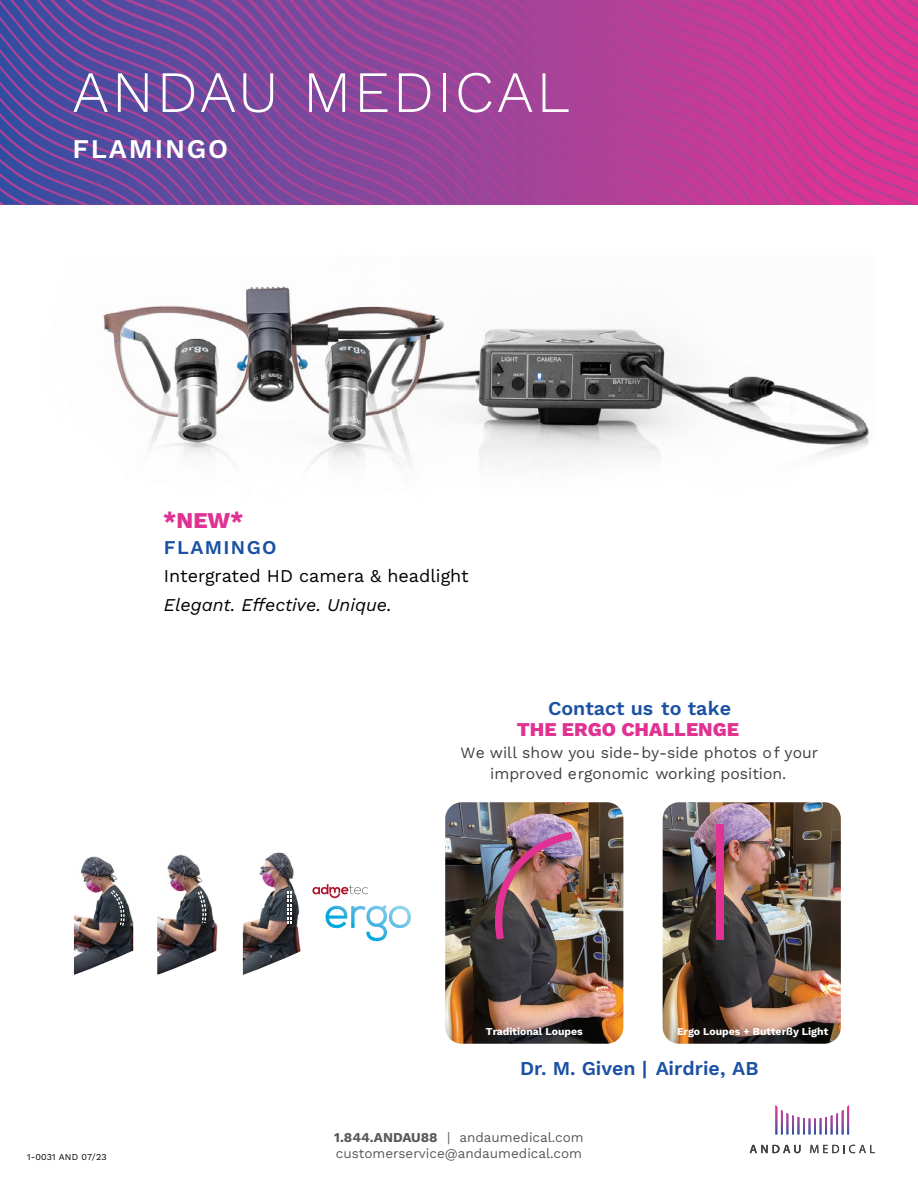
<style>
.page{position:relative;width:918px;height:1188px;background:#fff}
.page>*{position:absolute;margin:0;border:0;box-sizing:border-box;transform-origin:0 0}
.t1{font:300 58.5px "Work Sans";letter-spacing:.05em;color:#fff}
.t2{font:600 27px "Work Sans";letter-spacing:.07em;color:#fff}
.t3{font:800 22.5px "Work Sans";color:#e03293}
.t4{font:600 19.65px "Work Sans";color:#1b51a3}
.t5{font:800 19.5px "Work Sans";color:#e03293}
.t6{font:600 19.5px "Work Sans";letter-spacing:.07em;color:#1b51a3}
.t7{font:18px "Work Sans";color:#000}
.t8{font:italic 18px "Work Sans";color:#000}
.t9{font:15.75px/21.6px "Work Sans";color:#414042;text-align:center}
.t10{font:13.5px/16.2px "Work Sans";color:#58595b}
.t11{font:700 10.5px "Work Sans";color:#fff}
.t12{font:9px "Work Sans";letter-spacing:.02em;color:#000}
.s1{font-weight:700}
</style>
<div class="page">
<svg style="left:0;top:0;width:918px;height:205px;background:#91449a"></svg>
<svg style="left:760px;top:0;width:158px;height:120px;background:#d13694"></svg>
<svg style="left:750px;top:1145px;width:51px;height:8px"></svg>
<svg style="left:810px;top:1145px;width:65px;height:8px"></svg>
<svg style="left:775px;top:1105px;width:74px;height:29px"></svg>
<img style="left:445px;top:802px;width:179px;height:242px">
<img style="left:662px;top:802px;width:179px;height:242px">
<div style="left:716px;top:824px;width:7px;height:116px;background:#e13293"></div>
<img style="left:495px;top:832px;width:78px;height:108px">
<img style="left:74px;top:856px;width:59px;height:119px">
<svg style="left:111px;top:890px;width:14px;height:36px"></svg>
<img style="left:157px;top:854px;width:61px;height:120px">
<svg style="left:198px;top:891px;width:8px;height:32px"></svg>
<img style="left:243px;top:852px;width:58px;height:123px">
<svg style="left:288px;top:891px;width:3px;height:32px"></svg>
<svg style="left:312px;top:884px;width:56px;height:14px"></svg>
<svg style="left:326px;top:905px;width:85px;height:36px"></svg>
<img style="left:103px;top:286px;width:766px;height:180px">
<h1 class="t1" style="left:72px;top:48px;width:499px">ANDAU MEDICAL</h1>
<h2 class="t2" style="left:72px;top:128px;width:157px">FLAMINGO</h2>
<h3 class="t3" style="left:163px;top:503px;width:82px">*NEW*</h3>
<p class="t6" style="left:164px;top:532px;width:114px">FLAMINGO</p>
<p class="t7" style="left:164px;top:562px;width:306px">Intergrated HD camera &amp; headlight</p>
<p class="t8" style="left:164px;top:591px;width:229px">Elegant. Effective. Unique.</p>
<p class="t4" style="left:548px;top:693px;width:184px">Contact us to take</p>
<p class="t5" style="left:517px;top:715px;width:224px">THE ERGO CHALLENGE</p>
<p class="t9" style="left:461px;top:741px;width:359px">We will show you side-by-side photos of your improved ergonomic working position.</p>
<p class="t11" style="left:486px;top:1023px;width:98px">Traditional Loupes</p>
<p class="t11" style="left:677px;top:1023px;width:153px">Ergo Loupes + Butterßy Light</p>
<p class="t12" style="left:27px;top:1150px;width:81px">1-0031 AND 07/23</p>
<p class="t4" style="left:520px;top:1053px;width:240px">Dr. M. Given | Airdrie, AB</p>
<p class="t10" style="left:334px;top:1129px;width:251px"><span class="s1">1.844.ANDAU88</span> | andaumedical.com customerservice@andaumedical.com</p>
</div>
